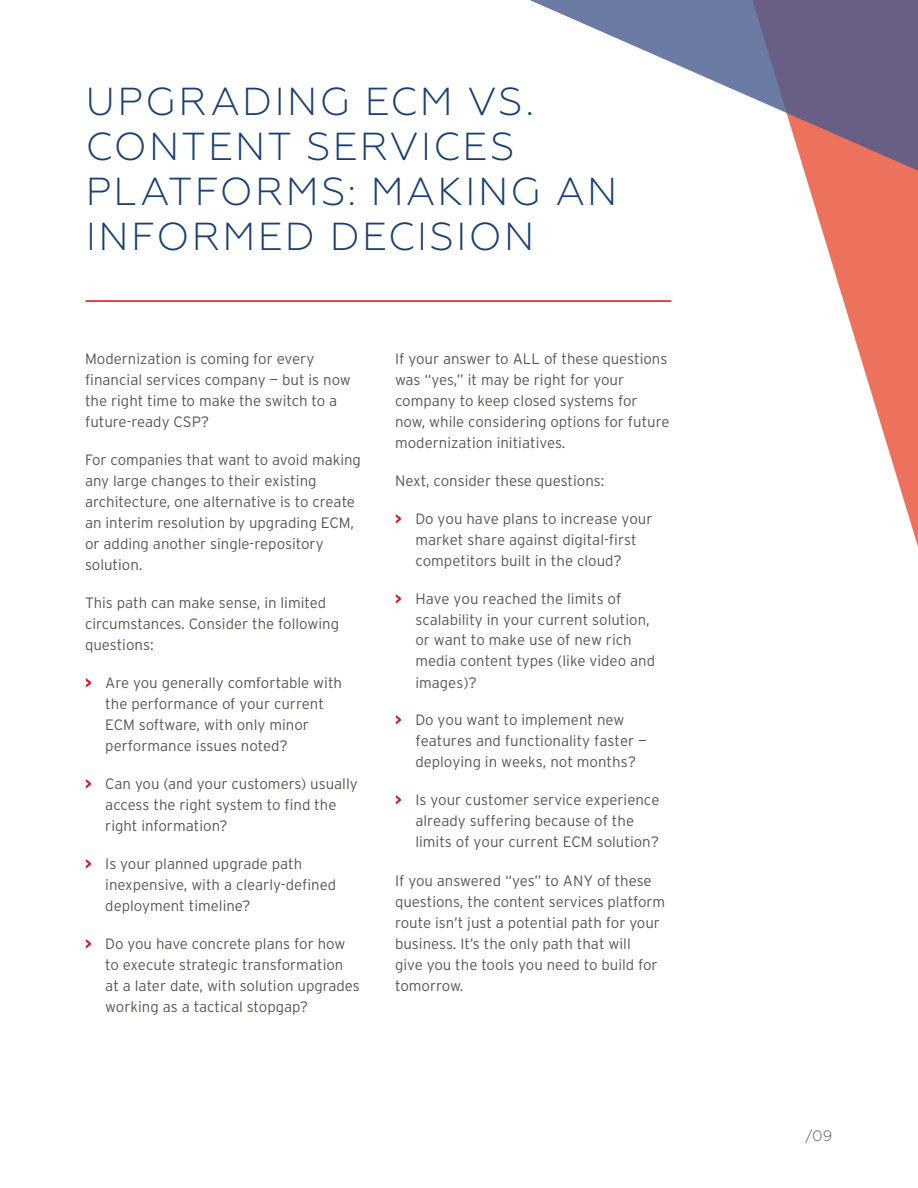
<style>
.page{position:relative;width:918px;height:1188px;background:#fff}
.page>*{position:absolute;margin:0;border:0;box-sizing:border-box;transform-origin:0 0}
.t1{font:300 39px/45px "Geometria";letter-spacing:.06em;color:#193f76}
.t2{font:300 15px/21px "Interstate";color:#575756}
.t3{font:300 15px "Geometria";color:#575756}
.s1{font-weight:700;color:#e30613}
</style>
<div class="page">
<svg style="left:804px;top:172px;width:114px;height:375px"></svg>
<svg style="left:530px;top:0;width:388px;height:172px"></svg>
<hr style="left:86px;top:300px;width:585px;height:2px;background:#e30613">
<h1 class="t1" style="left:86px;top:79px;width:533px">UPGRADING ECM VS.<br>CONTENT SERVICES<br>PLATFORMS: MAKING AN<br>INFORMED DECISION</h1>
<p class="t2" style="left:85px;top:348px;width:267px">Modernization is coming for every financial services company — but is now the right time to make the switch to a future-ready CSP?</p>
<p class="t2" style="left:85px;top:449px;width:278px">For companies that want to avoid making any large changes to their existing architecture, one alternative is to create an interim resolution by upgrading ECM, or adding another single-repository solution.</p>
<p class="t2" style="left:85px;top:592px;width:256px">This path can make sense, in limited circumstances. Consider the following questions:</p>
<p class="t2" style="left:105px;top:672px;width:238px;text-indent:-20px"><span class="s1">&gt;</span> Are you generally comfortable with the performance of your current<br>ECM software, with only minor performance issues noted?</p>
<p class="t2" style="left:105px;top:773px;width:254px;text-indent:-20px"><span class="s1">&gt;</span> Can you (and your customers) usually access the right system to find the right information?</p>
<p class="t2" style="left:105px;top:853px;width:232px;text-indent:-20px"><span class="s1">&gt;</span> Is your planned upgrade path inexpensive, with a clearly-defined deployment timeline?</p>
<p class="t2" style="left:105px;top:933px;width:256px;text-indent:-20px"><span class="s1">&gt;</span> Do you have concrete plans for how to execute strategic transformation at a later date, with solution upgrades working as a tactical stopgap?</p>
<p class="t2" style="left:395px;top:348px;width:276px">If your answer to ALL of these questions was “yes,” it may be right for your company to keep closed systems for now, while considering options for future modernization initiatives.</p>
<p class="t2" style="left:395px;top:470px;width:211px">Next, consider these questions:</p>
<p class="t2" style="left:415px;top:508px;width:239px;text-indent:-20px"><span class="s1">&gt;</span> Do you have plans to increase your market share against digital-first competitors built in the cloud?</p>
<p class="t2" style="left:415px;top:588px;width:241px;text-indent:-20px"><span class="s1">&gt;</span> Have you reached the limits of scalability in your current solution, or want to make use of new rich media content types (like video and images)?</p>
<p class="t2" style="left:415px;top:710px;width:233px;text-indent:-20px"><span class="s1">&gt;</span> Do you want to implement new features and functionality faster — deploying in weeks, not months?</p>
<p class="t2" style="left:415px;top:789px;width:246px;text-indent:-20px"><span class="s1">&gt;</span> Is your customer service experience already suffering because of the limits of your current ECM solution?</p>
<p class="t2" style="left:395px;top:870px;width:272px">If you answered “yes” to ANY of these questions, the content services platform route isn’t just a potential path for your business. It’s the only path that will<br>give you the tools you need to build for tomorrow.</p>
<p class="t3" style="left:805px;top:1127px;width:29px">/09</p>
</div>
